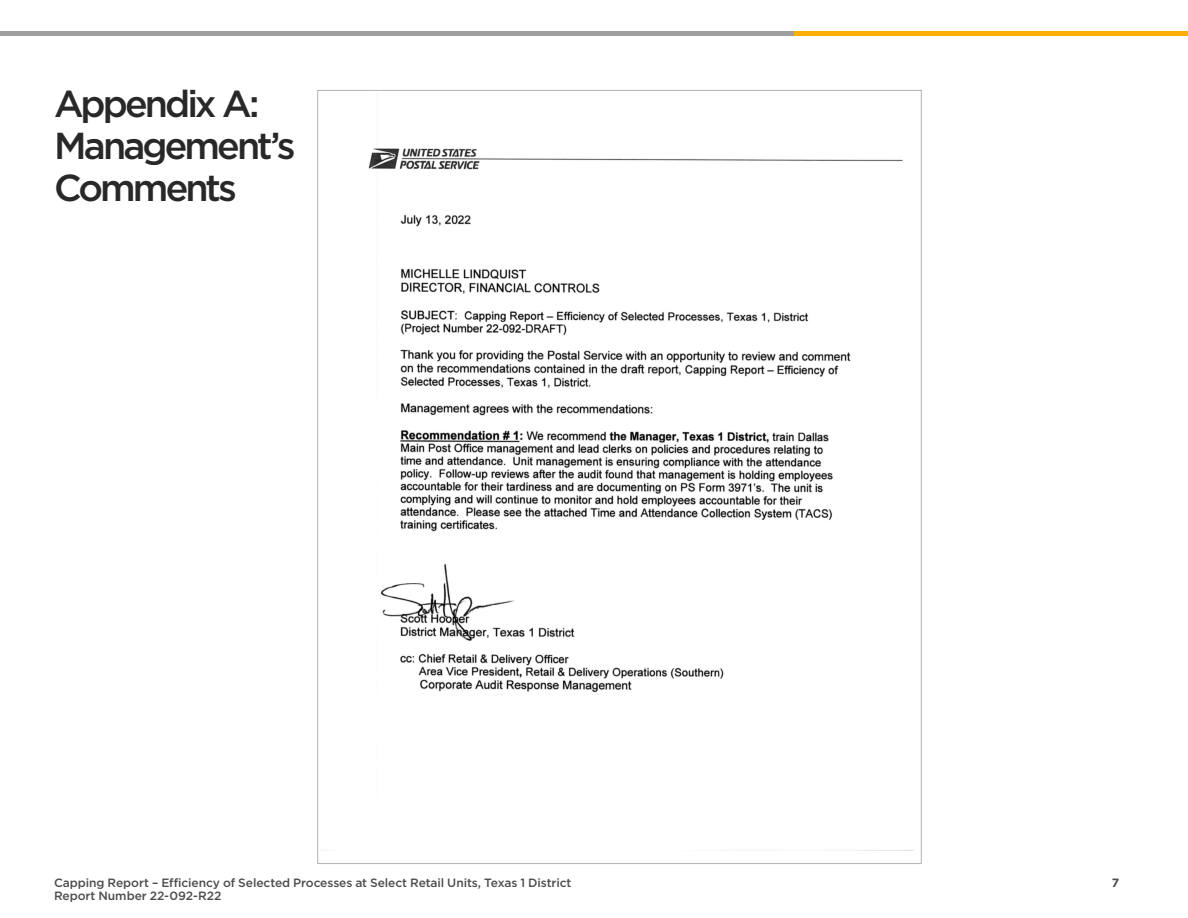
<style>
.page{position:relative;width:1188px;height:918px;background:#fff}
.page>*{position:absolute;margin:0;border:0;box-sizing:border-box;transform-origin:0 0}
.t1{font:500 37.5px/42px "Gotham";letter-spacing:-.075em;color:#292829}
.t2{font:500 12px/13.5px "Gotham";letter-spacing:-.005em;color:#4d4d4f}
.t3{font:700 12px "Gotham";color:#4d4d4f}
</style>
<div class="page">
<img style="left:323px;top:148px;width:591px;height:703px">
<hr style="left:0;top:32px;width:1188px;height:4px;background:#9e9e9e">
<hr style="left:794px;top:32px;width:394px;height:4px;background:#ffaf00">
<h1 class="t1" style="left:54px;top:82px;width:243px">Appendix A:<br>Management’s<br>Comments</h1>
<p class="t2" style="left:54px;top:875px;width:519px">Capping Report – Efficiency of Selected Processes at Select Retail Units, Texas 1 District<br>Report Number 22-092-R22</p>
<p class="t3" style="left:1112px;top:875px;width:9px">7</p>
</div>
